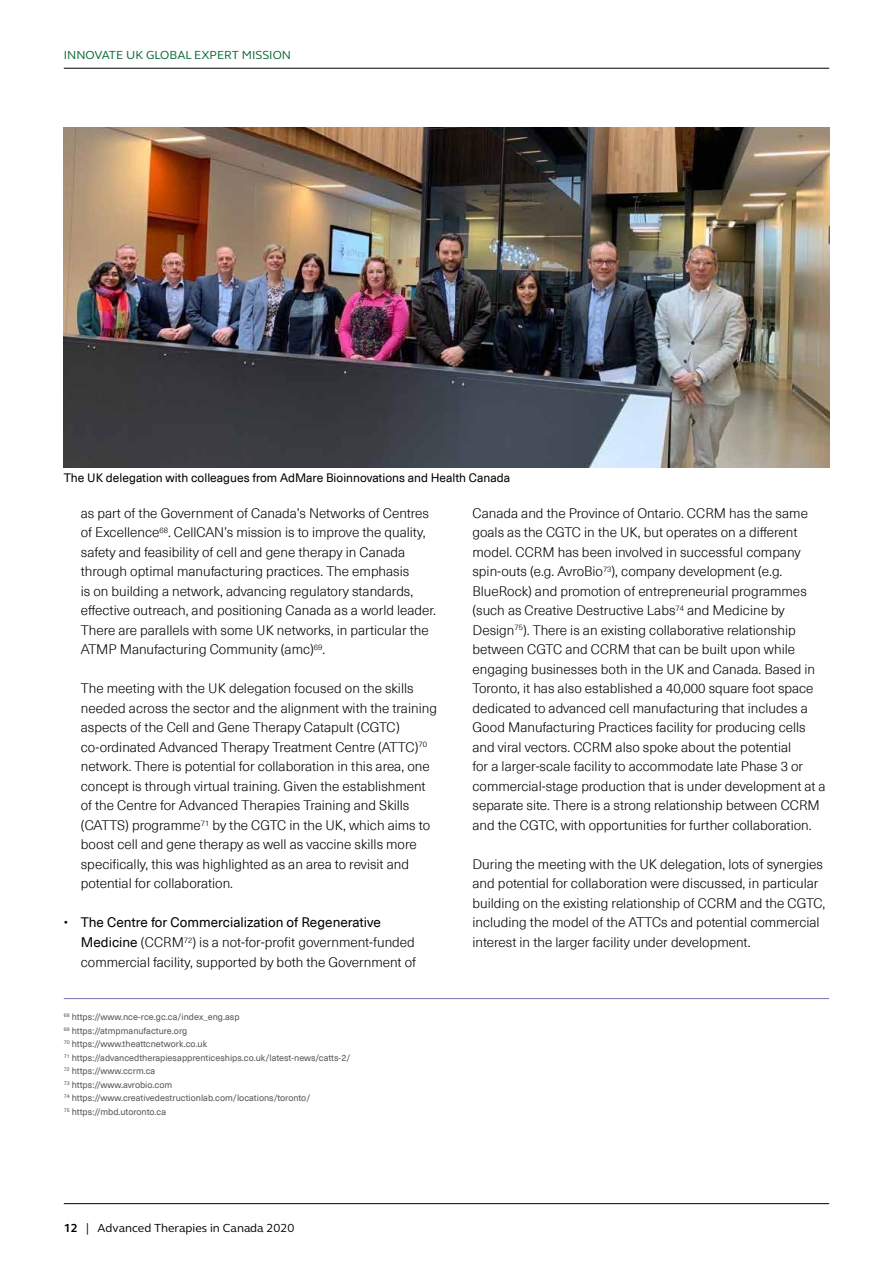
<style>
.page{position:relative;width:893px;height:1263px;background:#fff}
.page>*{position:absolute;margin:0;border:0;box-sizing:border-box;transform-origin:0 0}
.t1{font:300 13.5px/19.5px "Neue Haas Unica Pro";color:#000}
.t2{font:12px "Neue Haas Unica Pro";color:#000}
.t3{font:12px "FS Elliot";color:#000}
.t4{font:12px "FS Elliot";color:#00632f}
.t5{font:9px/13.5px "Neue Haas Unica Pro";color:#575756}
.s1{font-weight:400}
.s2{font-weight:700}
</style>
<div class="page">
<hr style="left:64px;top:1203px;width:765px;height:1px;background:#000">
<hr style="left:64px;top:68px;width:765px;height:1px;background:#000">
<img style="left:64px;top:128px;width:765px;height:339px">
<hr style="left:64px;top:998px;width:765px;height:1px;background:#7c6eb0">
<p class="t4" style="left:64px;top:47px;width:229px">INNOVATE UK GLOBAL EXPERT MISSION</p>
<p class="t2" style="left:64px;top:470px;width:448px">The UK delegation with colleagues from AdMare Bioinnovations and Health Canada</p>
<p class="t1" style="left:81px;top:504px;width:357px">as part of the Government of Canada’s Networks of Centres of Excellence<sup>68</sup>. CellCAN’s mission is to improve the quality, safety and feasibility of cell and gene therapy in Canada through optimal manufacturing practices. The emphasis<br>is on building a network, advancing regulatory standards, effective outreach, and positioning Canada as a world leader.<br>There are parallels with some UK networks, in particular the ATMP Manufacturing Community (amc)<sup>69</sup>.</p>
<p class="t1" style="left:81px;top:679px;width:358px">The meeting with the UK delegation focused on the skills needed across the sector and the alignment with the training aspects of the Cell and Gene Therapy Catapult (CGTC) co-ordinated Advanced Therapy Treatment Centre (ATTC)<sup>70 </sup>network. There is potential for collaboration in this area, one concept is through virtual training. Given the establishment of the Centre for Advanced Therapies Training and Skills (CATTS) programme<sup>71</sup> by the CGTC in the UK, which aims to boost cell and gene therapy as well as vaccine skills more specifically, this was highlighted as an area to revisit and potential for collaboration.</p>
<p class="t1" style="left:81px;top:913px;width:337px;text-indent:-17px">• <span class="s1">The Centre for Commercialization of Regenerative<br>Medicine</span> (CCRM<sup>72</sup>) is a not-for-profit government-funded commercial facility, supported by both the Government of</p>
<p class="t5" style="left:64px;top:1010px;width:288px"><sup>68</sup> https://www.nce-rce.gc.ca/index_eng.asp<br><sup>69</sup> https://atmpmanufacture.org<br><sup>70</sup> https://www.theattcnetwork.co.uk<br><sup>71</sup> https://advancedtherapiesapprenticeships.co.uk/latest-news/catts-2/ <sup>72</sup> https://www.ccrm.ca<br><sup>73</sup> https://www.avrobio.com<br><sup>74</sup> https://www.creativedestructionlab.com/locations/toronto/<br><sup>75</sup> https://mbd.utoronto.ca</p>
<p class="t1" style="left:472px;top:504px;width:355px">Canada and the Province of Ontario. CCRM has the same goals as the CGTC in the UK, but operates on a different model. CCRM has been involved in successful company spin-outs (e.g. AvroBio<sup>73</sup>), company development (e.g.<br>BlueRock) and promotion of entrepreneurial programmes (such as Creative Destructive Labs<sup>74</sup> and Medicine by Design<sup>75</sup>). There is an existing collaborative relationship between CGTC and CCRM that can be built upon while engaging businesses both in the UK and Canada. Based in Toronto, it has also established a 40,000 square foot space dedicated to advanced cell manufacturing that includes a Good Manufacturing Practices facility for producing cells and viral vectors. CCRM also spoke about the potential<br>for a larger-scale facility to accommodate late Phase 3 or commercial-stage production that is under development at a separate site. There is a strong relationship between CCRM and the CGTC, with opportunities for further collaboration.</p>
<p class="t1" style="left:472px;top:855px;width:354px">During the meeting with the UK delegation, lots of synergies and potential for collaboration were discussed, in particular building on the existing relationship of CCRM and the CGTC, including the model of the ATTCs and potential commercial interest in the larger facility under development.</p>
<p class="t3" style="left:64px;top:1219px;width:232px"><span class="s2">12</span> | Advanced Therapies in Canada 2020</p>
</div>
